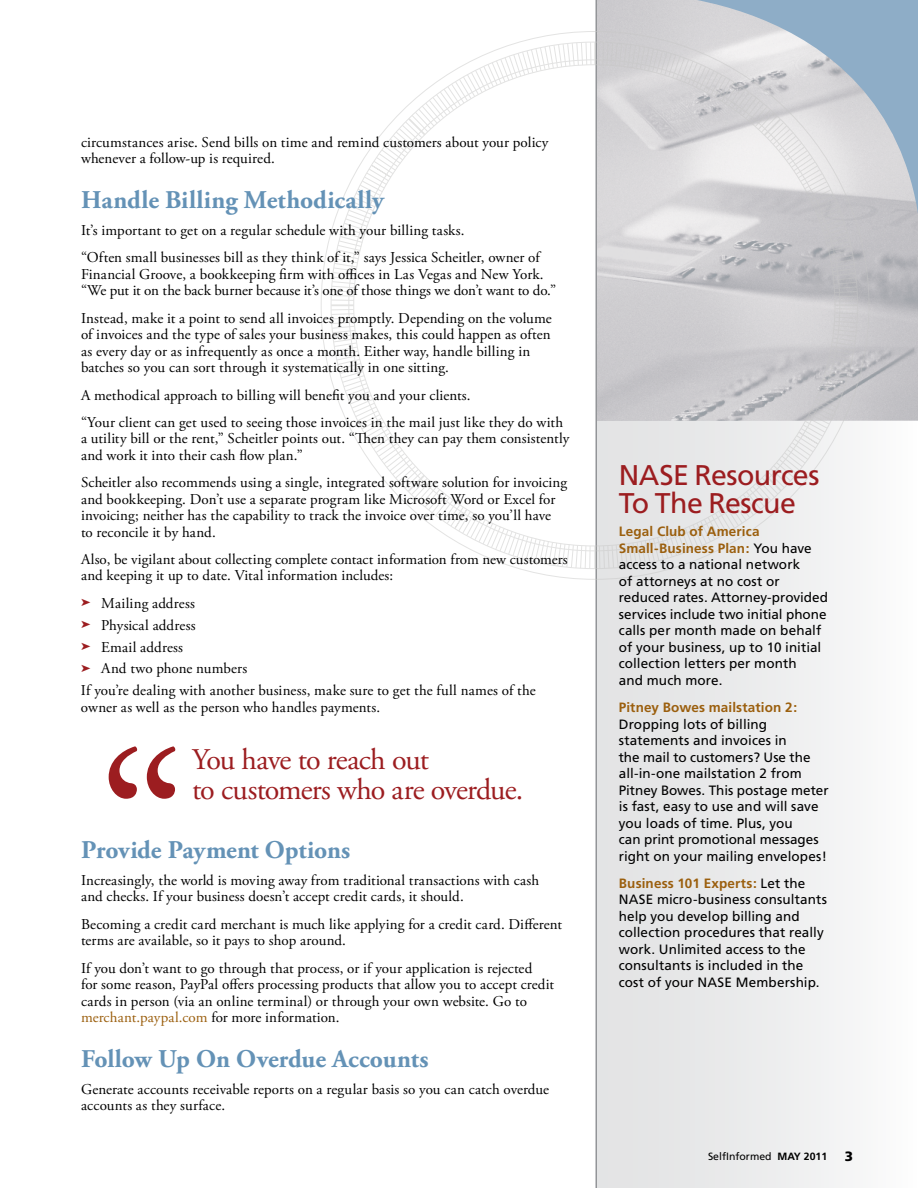
<style>
.page{position:relative;width:918px;height:1188px;background:#fff}
.page>*{position:absolute;margin:0;border:0;box-sizing:border-box;transform-origin:0 0}
.t1{font:30px/30px "Adobe Garamond Pro";letter-spacing:-.03em;color:#9c1d20}
.t2{font:28.5px/28.5px "Frutiger";letter-spacing:-.02em;color:#9c1d20}
.t3{font:700 25.5px "Adobe Garamond Pro";color:#6492b6}
.t4{font:15px/16.5px "Adobe Garamond Pro";letter-spacing:.005em;color:#000}
.t5{font:13.5px/16.5px "Frutiger";letter-spacing:.005em;color:#000}
.t6{font:700 13.5px "Frutiger";letter-spacing:.01em;color:#9b5f0e}
.t7{font:900 13.5px "Frutiger";color:#000}
.t8{font:10.5px "Frutiger";color:#000}
.s1{color:#9c1d20}
.s2{color:#9b5f0e}
.s3{font-weight:700;color:#9b5f0e}
.s4{font-weight:700}
</style>
<div class="page">
<div style="left:596px;top:420px;width:322px;height:768px;background:linear-gradient(to right,#e0e0e1,#fafbfb)"></div>
<img style="left:597px;top:0;width:321px;height:420px">
<hr style="left:596px;top:0;width:1px;height:1188px;background:#939598">
<svg style="left:331px;top:41px;width:527px;height:528px"></svg>
<svg style="left:639px;top:0;width:279px;height:269px;background:#caced4"></svg>
<svg style="left:109px;top:746px;width:67px;height:53px"></svg>
<p class="t4" style="left:81px;top:134px;width:469px">circumstances arise. Send bills on time and remind customers about your policy whenever a follow-up is required.</p>
<h3 class="t3" style="left:81px;top:185px;width:305px">Handle Billing Methodically</h3>
<p class="t4" style="left:81px;top:217px;width:460px;line-height:27.3px">It’s important to get on a regular schedule with your billing tasks.<br>“Often small businesses bill as they think of it,” says Jessica Scheitler, owner of</p>
<p class="t4" style="left:81px;top:267px;width:477px">Financial Groove, a bookkeeping firm with offices in Las Vegas and New York. “We put it on the back burner because it’s one of those things we don’t want to do.”</p>
<p class="t4" style="left:81px;top:310px;width:472px">Instead, make it a point to send all invoices promptly. Depending on the volume of invoices and the type of sales your business makes, this could happen as often as every day or as infrequently as once a month. Either way, handle billing in batches so you can sort through it systematically in one sitting.</p>
<p class="t4" style="left:81px;top:382px;width:484px;line-height:27.3px">A methodical approach to billing will benefit you and your clients.<br>“Your client can get used to seeing those invoices in the mail just like they do with</p>
<p class="t4" style="left:81px;top:431px;width:490px">a utility bill or the rent,” Scheitler points out. “Then they can pay them consistently and work it into their cash flow plan.”</p>
<p class="t4" style="left:81px;top:475px;width:488px">Scheitler also recommends using a single, integrated software solution for invoicing and bookkeeping. Don’t use a separate program like Microsoft Word or Excel for invoicing; neither has the capability to track the invoice over time, so you’ll have<br>to reconcile it by hand.</p>
<p class="t4" style="left:81px;top:552px;width:488px">Also, be vigilant about collecting complete contact information from new customers and keeping it up to date. Vital information includes:</p>
<p class="t4" style="left:81px;top:593px;width:456px;line-height:21.9px"><span class="s1">➤</span> Mailing address<br><span class="s1">➤</span> Physical address<br><span class="s1">➤</span> Email address<br><span class="s1">➤</span> And two phone numbers<br>If you’re dealing with another business, make sure to get the full names of the</p>
<p class="t4" style="left:81px;top:699px;width:301px">owner as well as the person who handles payments.</p>
<h1 class="t1" style="left:192px;top:746px;width:333px">You have to reach out<br>to customers who are overdue.</h1>
<h3 class="t3" style="left:81px;top:835px;width:271px">Provide Payment Options</h3>
<p class="t4" style="left:81px;top:873px;width:460px">Increasingly, the world is moving away from traditional transactions with cash and checks. If your business doesn’t accept credit cards, it should.</p>
<p class="t4" style="left:81px;top:916px;width:483px">Becoming a credit card merchant is much like applying for a credit card. Different terms are available, so it pays to shop around.</p>
<p class="t4" style="left:81px;top:960px;width:475px">If you don’t want to go through that process, or if your application is rejected<br>for some reason, PayPal offers processing products that allow you to accept credit cards in person (via an online terminal) or through your own website. Go to <span class="s2">merchant.paypal.com</span> for more information.</p>
<h3 class="t3" style="left:81px;top:1044px;width:349px">Follow Up On Overdue Accounts</h3>
<p class="t4" style="left:81px;top:1081px;width:470px">Generate accounts receivable reports on a regular basis so you can catch overdue accounts as they surface.</p>
<h2 class="t2" style="left:619px;top:461px;width:202px">NASE Resources<br>To The Rescue</h2>
<p class="t5" style="left:619px;top:524px;width:211px"><span class="s3">Legal Club of America<br>Small-Business Plan:</span> You have access to a national network<br>of attorneys at no cost or reduced rates. Attorney-provided services include two initial phone calls per month made on behalf of your business, up to 10 initial collection letters per month<br>and much more.</p>
<p class="t6" style="left:619px;top:700px;width:180px">Pitney Bowes mailstation 2:</p>
<p class="t5" style="left:619px;top:716px;width:211px">Dropping lots of billing statements and invoices in<br>the mail to customers? Use the all-in-one mailstation 2 from<br>Pitney Bowes. This postage meter is fast, easy to use and will save you loads of time. Plus, you<br>can print promotional messages right on your mailing envelopes!</p>
<p class="t5" style="left:619px;top:875px;width:210px"><span class="s3">Business 101 Experts:</span> Let the<br>NASE micro-business consultants help you develop billing and collection procedures that really work. Unlimited access to the consultants is included in the cost of your NASE Membership.</p>
<p class="t8" style="left:708px;top:1150px;width:121px">SelfInformed <span class="s4">MAY 2011</span></p>
<p class="t7" style="left:845px;top:1148px;width:10px">3</p>
</div>
